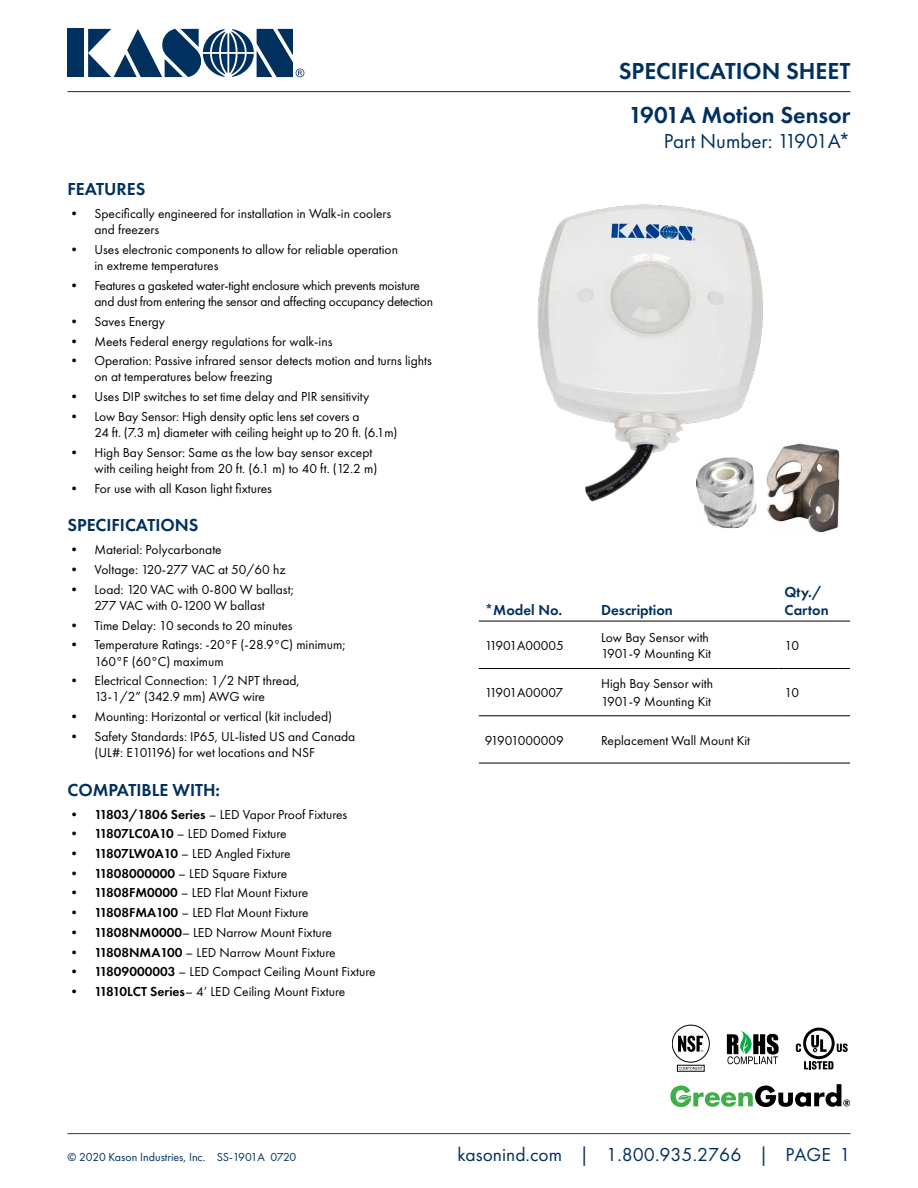
<style>
.page{position:relative;width:918px;height:1188px;background:#fff}
.page>*{position:absolute;margin:0;border:0;box-sizing:border-box;transform-origin:0 0}
.t1{font:600 24px "Futura PT";color:#00305e}
.t2{font:21px "Futura PT";color:#00305e}
.t3{font:19.5px "Futura PT";color:#00305e}
.t4{font:600 18px "Futura PT";color:#00305e}
.t5{font:600 15px/18px "Futura PT";color:#00305e}
.t6{font:13.5px/16.2px "Futura PT";color:#000}
.t7{font:13.5px/16.2px "Futura PT";letter-spacing:-.02em;color:#000}
.t8{font:12px "Futura PT";color:#00305e}
.s1{font-weight:600}
</style>
<div class="page">
<hr style="left:68px;top:1133px;width:782px;height:1px;background:#00468b">
<div style="left:68px;top:29px;width:16px;height:48px;background:#00305e"></div>
<svg style="left:88px;top:29px;width:216px;height:48px"></svg>
<hr style="left:68px;top:91px;width:782px;height:1px;background:#00305e">
<img style="left:537px;top:204px;width:226px;height:298px">
<div style="left:672px;top:1025px;width:37px;height:37px;border:1px solid #000;border-radius:50%"></div>
<svg style="left:678px;top:1036px;width:25px;height:16px"></svg>
<svg style="left:679px;top:1067px;width:24px;height:3px"></svg>
<svg style="left:804px;top:1061px;width:29px;height:9px"></svg>
<svg style="left:837px;top:1043px;width:11px;height:9px"></svg>
<svg style="left:803px;top:1028px;width:32px;height:31px"></svg>
<div style="left:806px;top:1031px;width:26px;height:25px;background:#fff;border-radius:50%"></div>
<svg style="left:811px;top:1035px;width:16px;height:17px"></svg>
<svg style="left:796px;top:1044px;width:5px;height:8px"></svg>
<svg style="left:727px;top:1031px;width:52px;height:33px"></svg>
<svg style="left:670px;top:1084px;width:180px;height:23px"></svg>
<hr style="left:479px;top:668px;width:116px;height:1px;background:#000">
<hr style="left:595px;top:668px;width:184px;height:1px;background:#000">
<hr style="left:779px;top:668px;width:71px;height:1px;background:#000">
<hr style="left:479px;top:716px;width:116px;height:1px;background:#000">
<hr style="left:595px;top:716px;width:184px;height:1px;background:#000">
<hr style="left:779px;top:716px;width:71px;height:1px;background:#000">
<hr style="left:479px;top:763px;width:116px;height:1px;background:#000">
<hr style="left:595px;top:763px;width:184px;height:1px;background:#000">
<hr style="left:779px;top:763px;width:71px;height:1px;background:#000">
<hr style="left:479px;top:621px;width:116px;height:1px;background:#000">
<hr style="left:595px;top:621px;width:184px;height:1px;background:#000">
<hr style="left:779px;top:621px;width:71px;height:1px;background:#000">
<img style="left:696px;top:455px;width:65px;height:73px">
<img style="left:766px;top:443px;width:74px;height:90px">
<h1 class="t1" style="left:619px;top:56px;width:233px">SPECIFICATION SHEET</h1>
<h3 class="t4" style="left:68px;top:178px;width:80px">FEATURES</h3>
<p class="t6" style="left:94px;top:205px;width:298px;text-indent:-27px">• Specifically engineered for installation in Walk-in coolers and freezers</p>
<p class="t6" style="left:94px;top:241px;width:305px;text-indent:-27px">• Uses electronic components to allow for reliable operation in extreme temperatures</p>
<p class="t7" style="left:94px;top:277px;width:340px;text-indent:-27px">• Features a gasketed water-tight enclosure which prevents moisture and dust from entering the sensor and affecting occupancy detection</p>
<p class="t6" style="left:68px;top:313px;width:99px">• Saves Energy</p>
<p class="t6" style="left:68px;top:333px;width:267px">• Meets Federal energy regulations for walk-ins</p>
<p class="t6" style="left:94px;top:353px;width:339px;text-indent:-27px">• Operation: Passive infrared sensor detects motion and turns lights on at temperatures below freezing</p>
<p class="t6" style="left:68px;top:389px;width:303px">• Uses DIP switches to set time delay and PIR sensitivity</p>
<p class="t6" style="left:94px;top:408px;width:304px;text-indent:-27px">• Low Bay Sensor: High density optic lens set covers a<br>24 ft. (7.3 m) diameter with ceiling height up to 20 ft. (6.1m)</p>
<p class="t6" style="left:94px;top:444px;width:284px;text-indent:-27px">• High Bay Sensor: Same as the low bay sensor except with ceiling height from 20 ft. (6.1 m) to 40 ft. (12.2 m)</p>
<p class="t6" style="left:68px;top:480px;width:206px">• For use with all Kason light fixtures</p>
<h3 class="t4" style="left:68px;top:514px;width:132px">SPECIFICATIONS</h3>
<p class="t6" style="left:68px;top:542px;width:156px">• Material: Polycarbonate</p>
<p class="t6" style="left:68px;top:561px;width:220px">• Voltage: 120-277 VAC at 50/60 hz</p>
<p class="t6" style="left:68px;top:581px;width:228px;text-align:center">• Load: 120 VAC with 0-800 W ballast;<br>277 VAC with 0-1200 W ballast</p>
<p class="t6" style="left:68px;top:617px;width:227px">• Time Delay: 10 seconds to 20 minutes</p>
<p class="t6" style="left:94px;top:637px;width:252px;text-indent:-27px">• Temperature Ratings: -20°F (-28.9°C) minimum;<br>160°F (60°C) maximum</p>
<p class="t6" style="left:68px;top:673px;width:234px;text-align:center">• Electrical Connection: 1/2 NPT thread,<br>13-1/2” (342.9 mm) AWG wire</p>
<p class="t6" style="left:68px;top:708px;width:266px">• Mounting: Horizontal or vertical (kit included)</p>
<p class="t6" style="left:94px;top:728px;width:262px;text-indent:-27px">• Safety Standards: IP65, UL-listed US and Canada (UL#: E101196) for wet locations and NSF</p>
<h3 class="t4" style="left:68px;top:778px;width:154px">COMPATIBLE WITH:</h3>
<p class="t6" style="left:68px;top:806px;width:281px">• <span class="s1">11803/1806 Series</span> – LED Vapor Proof Fixtures</p>
<p class="t6" style="left:68px;top:826px;width:221px">• <span class="s1">11807LC0A10</span> – LED Domed Fixture</p>
<p class="t6" style="left:68px;top:845px;width:225px">• <span class="s1">11807LW0A10</span> – LED Angled Fixture</p>
<p class="t6" style="left:68px;top:865px;width:221px">• <span class="s1">11808000000</span> – LED Square Fixture</p>
<p class="t6" style="left:68px;top:885px;width:242px">• <span class="s1">11808FM0000</span> – LED Flat Mount Fixture</p>
<p class="t6" style="left:68px;top:904px;width:243px">• <span class="s1">11808FMA100</span> – LED Flat Mount Fixture</p>
<p class="t6" style="left:68px;top:924px;width:266px">• <span class="s1">11808NM0000</span>– LED Narrow Mount Fixture</p>
<p class="t6" style="left:68px;top:944px;width:270px">• <span class="s1">11808NMA100</span> – LED Narrow Mount Fixture</p>
<p class="t6" style="left:68px;top:964px;width:310px">• <span class="s1">11809000003</span> – LED Compact Ceiling Mount Fixture</p>
<p class="t6" style="left:68px;top:983px;width:279px">• <span class="s1">11810LCT Series</span>– 4’ LED Ceiling Mount Fixture</p>
<h1 class="t1" style="left:629px;top:100px;width:223px">1901A Motion Sensor</h1>
<h2 class="t2" style="left:664px;top:129px;width:188px">Part Number: 11901A*</h2>
<p class="t5" style="left:485px;top:601px;width:79px">*Model No.</p>
<p class="t5" style="left:601px;top:601px;width:73px">Description</p>
<p class="t5" style="left:785px;top:583px;width:46px">Qty./<br>Carton</p>
<p class="t6" style="left:485px;top:637px;width:81px">11901A00005</p>
<p class="t6" style="left:601px;top:629px;width:111px">Low Bay Sensor with<br>1901-9 Mounting Kit</p>
<p class="t6" style="left:785px;top:637px;width:16px">10</p>
<p class="t6" style="left:485px;top:685px;width:80px">11901A00007</p>
<p class="t6" style="left:601px;top:675px;width:113px;line-height:18px">High Bay Sensor with<br>1901-9 Mounting Kit</p>
<p class="t6" style="left:785px;top:685px;width:16px">10</p>
<p class="t6" style="left:485px;top:732px;width:81px">91901000009</p>
<p class="t6" style="left:601px;top:732px;width:151px">Replacement Wall Mount Kit</p>
<p class="t8" style="left:68px;top:1150px;width:230px">© 2020 Kason Industries, Inc. SS-1901A 0720</p>
<h3 class="t3" style="left:457px;top:1143px;width:395px">kasonind.com | 1.800.935.2766 | PAGE 1</h3>
</div>
